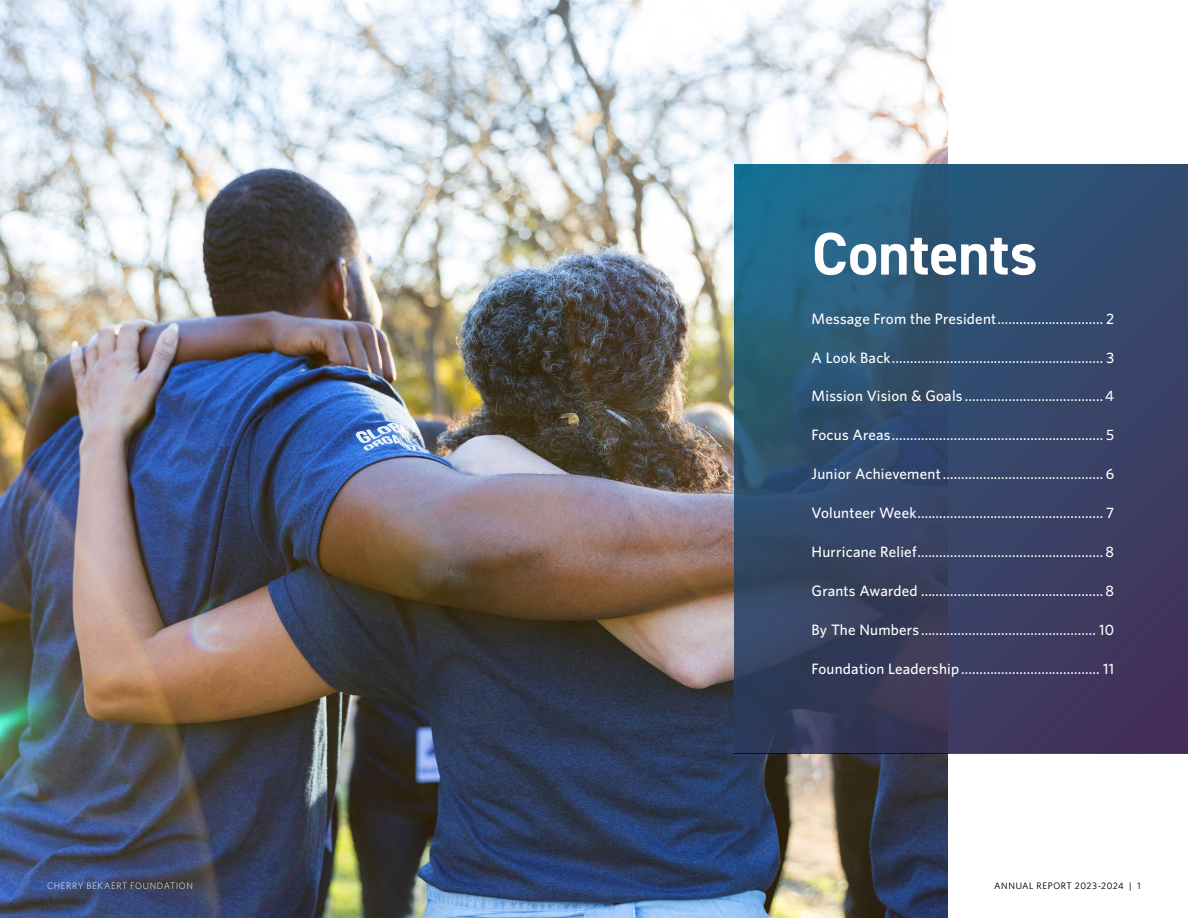
<style>
.page{position:relative;width:1188px;height:918px;background:#fff}
.page>*{position:absolute;margin:0;border:0;box-sizing:border-box;transform-origin:0 0}
.t1{font:700 60.3px "DIN2014";letter-spacing:-.005em;color:#fff}
.TOC-H1{font:500 15px "Whitney";letter-spacing:.015em;color:#fff}
.t2{font:300 9.3px "Whitney";letter-spacing:.065em;color:#fff}
.t3{font:300 9.3px "Whitney";letter-spacing:.06em;color:#1a1a1a}
</style>
<div class="page">
<img style="left:0;top:0;width:948px;height:918px">
<svg style="left:734px;top:165px;width:454px;height:588px;background:#33486a"></svg>
<h1 class="t1" style="left:812px;top:214px;width:227px">Contents</h1>
<p class="TOC-H1" style="left:812px;top:308px;width:304px">Message From the President............................. 2</p>
<p class="TOC-H1" style="left:812px;top:347px;width:304px">A Look Back.......................................................... 3</p>
<p class="TOC-H1" style="left:812px;top:386px;width:304px">Mission Vision &amp; Goals ......................................4</p>
<p class="TOC-H1" style="left:812px;top:425px;width:304px">Focus Areas.......................................................... 5</p>
<p class="TOC-H1" style="left:812px;top:464px;width:304px">Junior Achievement............................................ 6</p>
<p class="TOC-H1" style="left:812px;top:503px;width:304px">Volunteer Week................................................... 7</p>
<p class="TOC-H1" style="left:812px;top:542px;width:304px">Hurricane Relief................................................... 8</p>
<p class="TOC-H1" style="left:812px;top:581px;width:304px">Grants Awarded .................................................. 8</p>
<p class="TOC-H1" style="left:812px;top:620px;width:304px">By The Numbers ................................................ 10</p>
<p class="TOC-H1" style="left:812px;top:659px;width:304px">Foundation Leadership...................................... 11</p>
<p class="t2" style="left:47px;top:880px;width:147px">CHERRY BEKAERT FOUNDATION</p>
<p class="t3" style="left:994px;top:880px;width:148px">ANNUAL REPORT 2023-2024 | 1</p>
</div>
